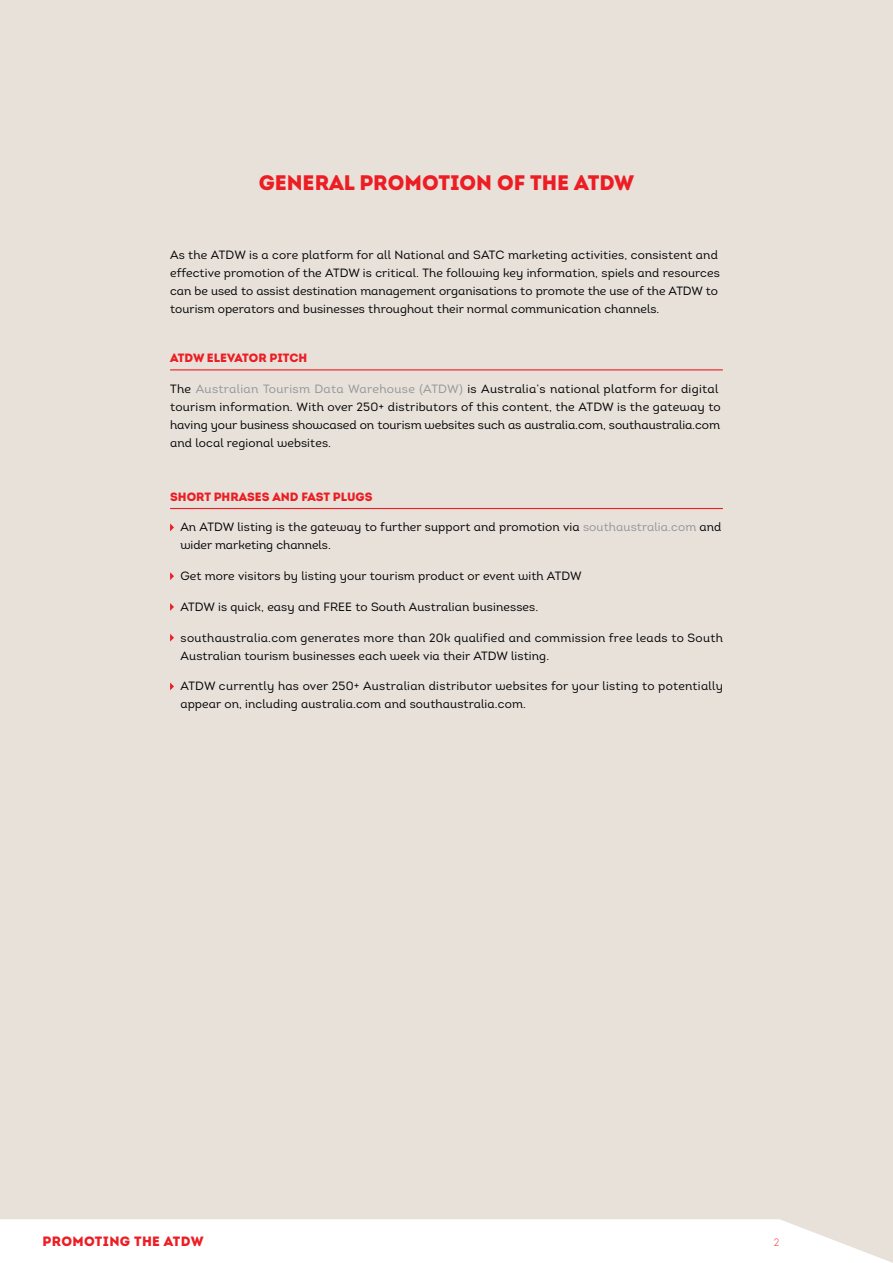
<style>
.page{position:relative;width:893px;height:1263px;background:#e7e1da}
.page>*{position:absolute;margin:0;border:0;box-sizing:border-box;transform-origin:0 0}
.t1{font:900 21px "Adelaide Intro";color:#ed1d24}
.t2{font:900 13.5px "Adelaide Intro";letter-spacing:.025em;color:#ed1d24}
.t3{font:12px/18px "Adelaide Intro";letter-spacing:.01em;color:#000}
.t4{font:900 12px "Adelaide Intro";color:#ed1d24}
.t5{font:300 10.5px "Intro";color:#ed1d24}
.s1{color:#939598}
</style>
<div class="page">
<svg style="left:0;top:1219px;width:892px;height:44px;background:#fdfcfc"></svg>
<hr style="left:170px;top:369px;width:553px;height:1px;background:#ed1d24">
<hr style="left:170px;top:508px;width:553px;height:1px;background:#ed1d24">
<svg style="left:170px;top:523px;width:4px;height:8px"></svg>
<svg style="left:170px;top:572px;width:4px;height:8px"></svg>
<svg style="left:170px;top:603px;width:4px;height:8px"></svg>
<svg style="left:170px;top:634px;width:4px;height:8px"></svg>
<svg style="left:170px;top:682px;width:4px;height:8px"></svg>
<h1 class="t1" style="left:259px;top:169px;width:377px">GENERAL PROMOTION OF THE ATDW</h1>
<p class="t3" style="left:170px;top:246px;width:551px">As the ATDW is a core platform for all National and SATC marketing activities, consistent and effective promotion of the ATDW is critical. The following key information, spiels and resources can be used to assist destination management organisations to promote the use of the ATDW to tourism operators and businesses throughout their normal communication channels.</p>
<p class="t4" style="left:170px;top:350px;width:139px">ATDW ELEVATOR PITCH</p>
<p class="t3" style="left:170px;top:379px;width:552px">The <span class="s1">Australian Tourism Data Warehouse (ATDW)</span> is Australia’s national platform for digital tourism information. With over 250+ distributors of this content, the ATDW is the gateway to having your business showcased on tourism websites such as australia.com, southaustralia.com and local regional websites.</p>
<p class="t4" style="left:170px;top:488px;width:204px">SHORT PHRASES AND FAST PLUGS</p>
<p class="t3" style="left:180px;top:518px;width:543px">An ATDW listing is the gateway to further support and promotion via <span class="s1">southaustralia.com</span> and wider marketing channels.</p>
<p class="t3" style="left:180px;top:567px;width:403px">Get more visitors by listing your tourism product or event with ATDW</p>
<p class="t3" style="left:180px;top:598px;width:359px">ATDW is quick, easy and FREE to South Australian businesses.</p>
<p class="t3" style="left:181px;top:628px;width:544px">southaustralia.com generates more than 20k qualified and commission free leads to South<br>Australian tourism businesses each week via their ATDW listing.</p>
<p class="t3" style="left:180px;top:677px;width:544px">ATDW currently has over 250+ Australian distributor websites for your listing to potentially appear on, including australia.com and southaustralia.com.</p>
<p class="t2" style="left:43px;top:1233px;width:162px">PROMOTING THE ATDW</p>
<p class="t5" style="left:774px;top:1236px;width:7px">2</p>
</div>
